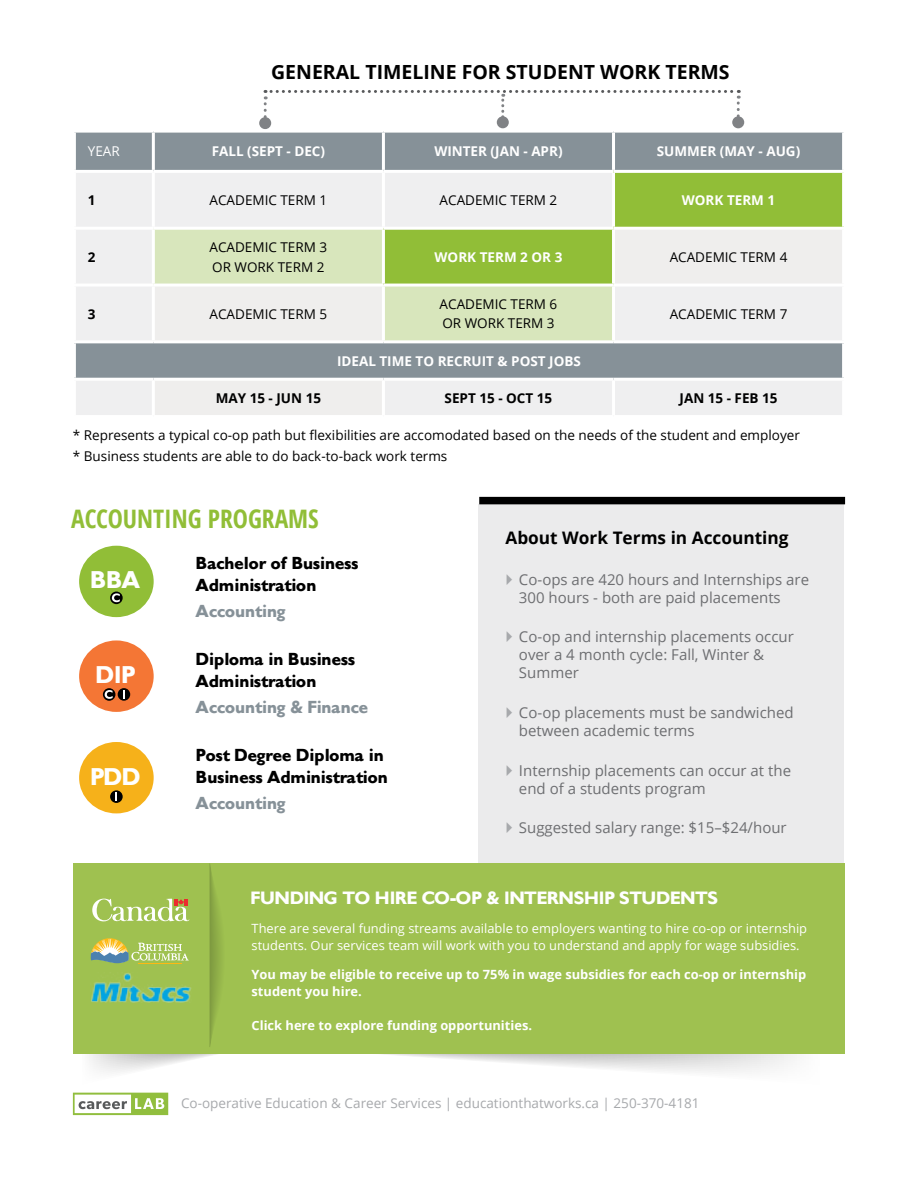
<style>
.page{position:relative;width:918px;height:1188px;background:#fff}
.page>*{position:absolute;margin:0;border:0;box-sizing:border-box;transform-origin:0 0}
.t1{font:700 condensed 25.5px "Open Sans";color:#91be37}
.t2{font:700 24px "Gibson";color:#fff}
.t3{font:700 19.5px "Open Sans";color:#000}
.t4{font:700 17.7px "Gibson";color:#fff}
.t5{font:700 17.25px/22.5px "Gibson";color:#000}
.t6{font:700 17.25px "Gibson";color:#869198}
.t7{font:700 17.25px "Open Sans";color:#000}
.t8{font:15px/18px "Open Sans";color:#6d6e71}
.t9{font:13.5px/19.5px "Open Sans";color:#000}
.t10{font:700 13.5px "Open Sans";color:#fff}
.t11{font:13.5px "Open Sans";color:#a7a9ac}
.t12{font:700 13.5px "Open Sans";color:#000}
.t13{font:13.5px "Open Sans";color:#fff}
.t14{font:12.75px/17px "Open Sans";color:#fff}
.t15{font:700 12.75px/17px "Open Sans";color:#fff}
</style>
<div class="page">
<div style="left:478px;top:504px;width:366px;height:385px;background:#ebebec"></div>
<div style="left:479px;top:497px;width:366px;height:7px;background:#000"></div>
<div style="left:259px;top:117px;width:12px;height:12px;background:#808285;border-radius:50%"></div>
<div style="left:497px;top:116px;width:12px;height:12px;background:#808285;border-radius:50%"></div>
<div style="left:732px;top:116px;width:12px;height:12px;background:#808285;border-radius:50%"></div>
<svg style="left:264px;top:90px;width:476px;height:35px"></svg>
<div style="left:76px;top:133px;width:766px;height:37px;background:#869198"></div>
<div style="left:76px;top:173px;width:536px;height:242px;background:#efeff0"></div>
<div style="left:614px;top:171px;width:230px;height:57px;background:#91be37"></div>
<svg style="left:155px;top:230px;width:687px;height:185px;fill:#efeeed"></svg>
<div style="left:74px;top:342px;width:770px;height:37px;background:#869198"></div>
<hr style="left:73px;top:227px;width:80px;height:3px;background:#fff">
<hr style="left:73px;top:284px;width:80px;height:3px;background:#fff">
<hr style="left:382px;top:133px;width:3px;height:37px;background:#fff">
<hr style="left:612px;top:133px;width:3px;height:37px;background:#fff">
<hr style="left:152px;top:133px;width:3px;height:37px;background:#fff">
<hr style="left:152px;top:230px;width:3px;height:54px;background:#fff">
<hr style="left:614px;top:170px;width:231px;height:3px;background:#fff">
<hr style="left:842px;top:173px;width:3px;height:54px;background:#fff">
<hr style="left:153px;top:227px;width:230px;height:3px;background:#fff">
<hr style="left:152px;top:173px;width:3px;height:54px;background:#fff">
<hr style="left:382px;top:173px;width:3px;height:54px;background:#fff">
<hr style="left:612px;top:173px;width:3px;height:54px;background:#fff">
<hr style="left:153px;top:284px;width:230px;height:3px;background:#fff">
<hr style="left:152px;top:287px;width:3px;height:53px;background:#fff">
<hr style="left:152px;top:381px;width:3px;height:34px;background:#fff">
<hr style="left:382px;top:287px;width:3px;height:53px;background:#fff">
<hr style="left:382px;top:381px;width:3px;height:34px;background:#fff">
<hr style="left:612px;top:287px;width:3px;height:53px;background:#fff">
<hr style="left:612px;top:381px;width:3px;height:34px;background:#fff">
<hr style="left:383px;top:227px;width:231px;height:3px;background:#fff">
<hr style="left:383px;top:284px;width:231px;height:3px;background:#fff">
<hr style="left:382px;top:230px;width:3px;height:54px;background:#fff">
<hr style="left:614px;top:227px;width:231px;height:3px;background:#fff">
<hr style="left:614px;top:284px;width:231px;height:3px;background:#fff">
<hr style="left:612px;top:230px;width:3px;height:54px;background:#fff">
<hr style="left:73px;top:340px;width:80px;height:3px;background:#fff">
<hr style="left:73px;top:343px;width:3px;height:35px;background:#fff">
<hr style="left:153px;top:340px;width:230px;height:3px;background:#fff">
<hr style="left:383px;top:340px;width:231px;height:3px;background:#fff">
<hr style="left:614px;top:340px;width:231px;height:3px;background:#fff">
<hr style="left:842px;top:343px;width:3px;height:35px;background:#fff">
<hr style="left:73px;top:378px;width:80px;height:3px;background:#fff">
<hr style="left:153px;top:378px;width:230px;height:3px;background:#fff">
<hr style="left:383px;top:378px;width:231px;height:3px;background:#fff">
<hr style="left:614px;top:378px;width:231px;height:3px;background:#fff">
<svg style="left:384px;top:1054px;width:413px;height:19px"></svg>
<div style="left:251px;top:863px;width:594px;height:191px;background:#9fc150"></div>
<svg style="left:73px;top:863px;width:178px;height:209px;background:#a4c467"></svg>
<div style="left:79px;top:546px;width:75px;height:71px;background:#91be37;border-radius:50%"></div>
<div style="left:79px;top:742px;width:75px;height:71px;background:#f6b11a;border-radius:50%"></div>
<div style="left:110px;top:790px;width:13px;height:13px;background:#000;border-radius:50%"></div>
<svg style="left:115px;top:792px;width:2px;height:9px"></svg>
<div style="left:79px;top:640px;width:75px;height:72px;background:#f47635;border-radius:50%"></div>
<div style="left:118px;top:688px;width:12px;height:13px;background:#000;border-radius:50%"></div>
<svg style="left:123px;top:690px;width:2px;height:9px"></svg>
<svg style="left:103px;top:688px;width:12px;height:13px"></svg>
<svg style="left:105px;top:690px;width:8px;height:9px"></svg>
<svg style="left:110px;top:592px;width:13px;height:12px"></svg>
<svg style="left:112px;top:593px;width:8px;height:9px"></svg>
<svg style="left:73px;top:1093px;width:95px;height:22px"></svg>
<h3 class="t3" style="left:271px;top:58px;width:460px">GENERAL TIMELINE FOR STUDENT WORK TERMS</h3>
<p class="t13" style="left:88px;top:142px;width:33px">YEAR</p>
<p class="t10" style="left:212px;top:142px;width:115px">FALL (SEPT - DEC)</p>
<p class="t10" style="left:434px;top:142px;width:130px">WINTER (JAN - APR)</p>
<p class="t10" style="left:657px;top:142px;width:145px">SUMMER (MAY - AUG)</p>
<p class="t12" style="left:88px;top:191px;width:9px">1</p>
<p class="t9" style="left:210px;top:190px;width:119px">ACADEMIC TERM 1</p>
<p class="t9" style="left:440px;top:190px;width:119px">ACADEMIC TERM 2</p>
<p class="t10" style="left:682px;top:191px;width:95px">WORK TERM 1</p>
<p class="t12" style="left:88px;top:247px;width:9px">2</p>
<p class="t9" style="left:210px;top:237px;width:119px">ACADEMIC TERM 3<br>OR WORK TERM 2</p>
<p class="t10" style="left:435px;top:247px;width:129px">WORK TERM 2 OR 3</p>
<p class="t9" style="left:670px;top:247px;width:119px">ACADEMIC TERM 4</p>
<p class="t12" style="left:88px;top:304px;width:9px">3</p>
<p class="t9" style="left:210px;top:304px;width:119px">ACADEMIC TERM 5</p>
<p class="t9" style="left:440px;top:294px;width:119px">ACADEMIC TERM 6<br>OR WORK TERM 3</p>
<p class="t9" style="left:670px;top:304px;width:119px">ACADEMIC TERM 7</p>
<p class="t10" style="left:337px;top:351px;width:245px">IDEAL TIME TO RECRUIT &amp; POST JOBS</p>
<p class="t12" style="left:216px;top:389px;width:107px">MAY 15 - JUN 15</p>
<p class="t12" style="left:445px;top:389px;width:109px">SEPT 15 - OCT 15</p>
<p class="t12" style="left:680px;top:389px;width:100px">JAN 15 - FEB 15</p>
<p class="t9" style="left:73px;top:424px;width:729px;line-height:21px">* Represents a typical co-op path but flexibilities are accomodated based on the needs of the student and employer * Business students are able to do back-to-back work terms</p>
<h1 class="t1" style="left:71px;top:501px;width:249px">ACCOUNTING PROGRAMS</h1>
<p class="t5" style="left:196px;top:552px;width:164px">Bachelor of Business<br>Administration</p>
<p class="t6" style="left:196px;top:601px;width:91px">Accounting</p>
<p class="t5" style="left:196px;top:648px;width:161px">Diploma in Business<br>Administration</p>
<p class="t6" style="left:196px;top:697px;width:174px">Accounting &amp; Finance</p>
<p class="t5" style="left:196px;top:744px;width:193px">Post Degree Diploma in<br>Business Administration</p>
<p class="t6" style="left:196px;top:793px;width:91px">Accounting</p>
<h2 class="t2" style="left:91px;top:566px;width:52px">BBA</h2>
<h2 class="t2" style="left:96px;top:661px;width:41px">DIP</h2>
<h2 class="t2" style="left:91px;top:762px;width:52px">PDD</h2>
<p class="t7" style="left:506px;top:526px;width:285px">About Work Terms in Accounting</p>
<p class="t8" style="left:519px;top:570px;width:292px">Co-ops are 420 hours and Internships are<br>300 hours - both are paid placements</p>
<p class="t8" style="left:519px;top:628px;width:276px">Co-op and internship placements occur over a 4 month cycle: Fall, Winter &amp;<br>Summer</p>
<p class="t8" style="left:519px;top:703px;width:276px">Co-op placements must be sandwiched between academic terms</p>
<p class="t8" style="left:519px;top:761px;width:274px">Internship placements can occur at the end of a students program</p>
<p class="t8" style="left:519px;top:818px;width:269px">Suggested salary range: $15–$24/hour</p>
<p class="t4" style="left:251px;top:888px;width:469px">FUNDING TO HIRE CO-OP &amp; INTERNSHIP STUDENTS</p>
<p class="t14" style="left:252px;top:919px;width:557px">There are several funding streams available to employers wanting to hire co-op or internship students. Our services team will work with you to understand and apply for wage subsidies.</p>
<p class="t15" style="left:252px;top:966px;width:556px">You may be eligible to receive up to 75% in wage subsidies for each co-op or internship student you hire.</p>
<p class="t15" style="left:252px;top:1017px;width:282px">Click here to explore funding opportunities.</p>
<p class="t11" style="left:181px;top:1094px;width:520px">Co-operative Education &amp; Career Services | educationthatworks.ca | 250-370-4181</p>
</div>
